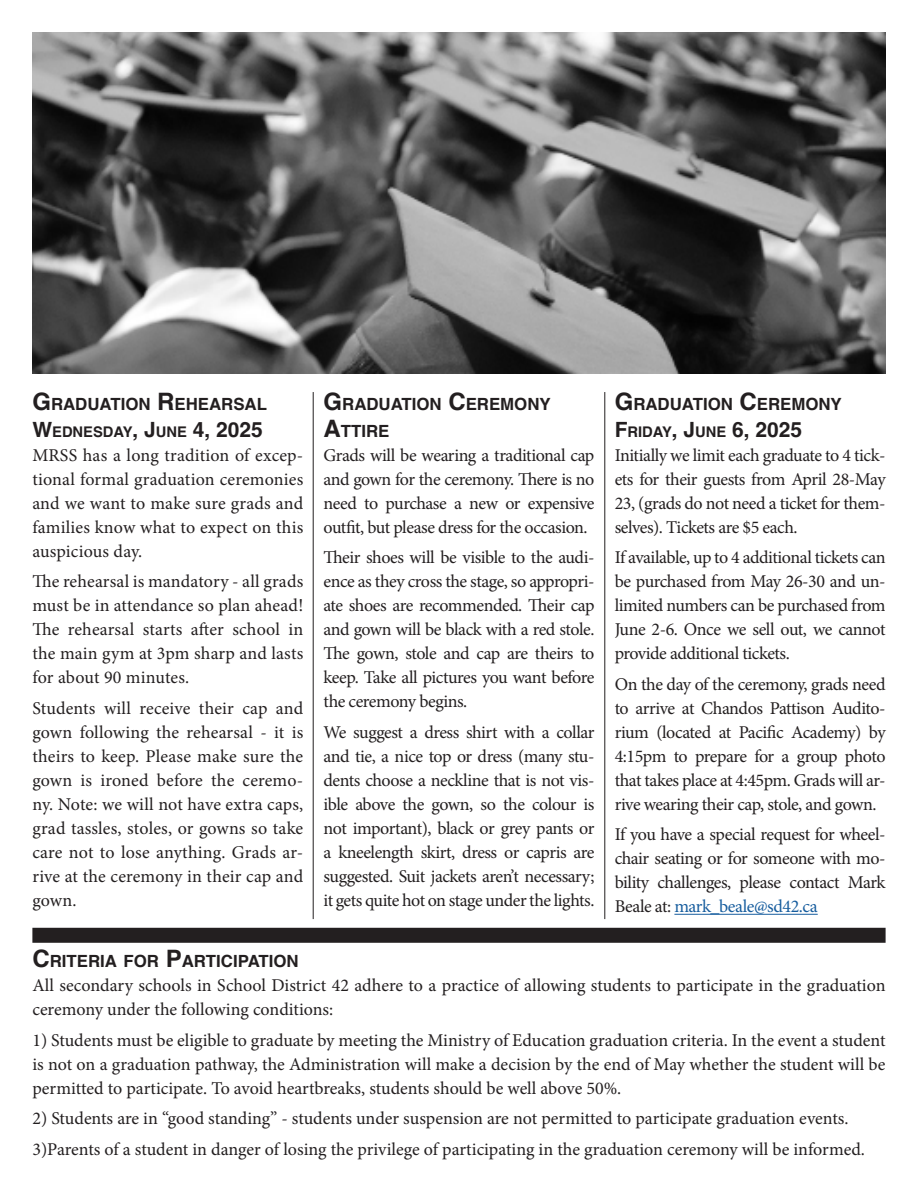
<style>
.page{position:relative;width:918px;height:1188px;background:#fff}
.page>*{position:absolute;margin:0;border:0;box-sizing:border-box;transform-origin:0 0}
.t1{font:700 21px "Helvetica";color:#231f20}
.t2{font:18px/24px "Minion Pro";letter-spacing:-.01em;color:#231f20;text-align:justify}
.t3{font:700 16.8px/27px "Helvetica";color:#231f20}
.t4{font:700 14.7px "Helvetica";color:#231f20}
.s1{font-size:24px}
.s2{font-size:21px}
.s3{font-size:14.7px}
.s4{color:#175d9e}
</style>
<div class="page">
<hr style="left:674px;top:914px;width:144px;height:1px;background:#175d9e">
<img style="left:32px;top:32px;width:854px;height:342px">
<hr style="left:313px;top:392px;width:1px;height:527px;background:#231f20">
<hr style="left:605px;top:392px;width:1px;height:527px;background:#231f20">
<div style="left:32px;top:928px;width:854px;height:15px;background:#231f20"></div>
<p class="t3" style="left:32px;top:392px;width:236px"><span class="s1">G</span>RADUATION <span class="s1">R</span> EHEARSAL</p>
<p class="t4" style="left:32px;top:423px;width:232px"><span class="s2">W</span>EDNESDAY<span class="s2">, J</span>UNE <span class="s2">4, 2025</span></p>
<p class="t2" style="left:32px;top:443px;width:272px">MRSS has a long tradition of excep&shy;tional formal graduation ceremonies and we want to make sure grads and families know what to expect on this auspicious day.</p>
<p class="t2" style="left:32px;top:570px;width:272px">The rehearsal is mandatory - all grads must be in attendance so plan ahead!<br>The rehearsal starts after school in the main gym at 3pm sharp and lasts for about 90 minutes.</p>
<p class="t2" style="left:32px;top:696px;width:272px">Students will receive their cap and gown following the rehearsal - it is theirs to keep. Please make sure the gown is ironed before the ceremo&shy;ny. Note: we will not have extra caps, grad tassles, stoles, or gowns so take care not to lose anything. Grads ar&shy;rive at the ceremony in their cap and gown.</p>
<p class="t3" style="left:324px;top:392px;width:229px"><span class="s1">G</span>RADUATION <span class="s1">C</span>EREMONY<br><span class="s1">A</span>TTIRE</p>
<p class="t2" style="left:324px;top:443px;width:272px">Grads will be wearing a traditional cap and gown for the ceremony. There is no need to purchase a new or expensive outfit, but please dress for the occasion.</p>
<p class="t2" style="left:324px;top:546px;width:272px">Their shoes will be visible to the audi&shy;ence as they cross the stage, so appropri&shy;ate shoes are recommended. Their cap and gown will be black with a red stole.<br>The gown, stole and cap are theirs to keep. Take all pictures you want before the ceremony begins.</p>
<p class="t2" style="left:324px;top:720px;width:272px">We suggest a dress shirt with a collar and tie, a nice top or dress (many stu&shy;dents choose a neckline that is not vis&shy;ible above the gown, so the colour is not important), black or grey pants or a kneelength skirt, dress or capris are suggested. Suit jackets aren’t necessary; it gets quite hot on stage under the lights.</p>
<p class="t3" style="left:615px;top:392px;width:229px"><span class="s1">G</span>RADUATION <span class="s1">C</span>EREMONY</p>
<p class="t1" style="left:615px;top:417px;width:189px">F<span class="s3">RIDAY</span>, J<span class="s3">UNE</span> 6, 2025</p>
<p class="t2" style="left:615px;top:443px;width:272px">Initially we limit each graduate to 4 tick&shy;ets for their guests from April 28-May 23, (grads do not need a ticket for them&shy;selves). Tickets are $5 each.</p>
<p class="t2" style="left:615px;top:546px;width:272px">If available, up to 4 additional tickets can be purchased from May 26-30 and un&shy;limited numbers can be purchased from June 2-6. Once we sell out, we cannot provide additional tickets.</p>
<p class="t2" style="left:615px;top:672px;width:272px">On the day of the ceremony, grads need to arrive at Chandos Pattison Audito&shy;rium (located at Pacific Academy) by 4:15pm to prepare for a group photo that takes place at 4:45pm. Grads will ar&shy;rive wearing their cap, stole, and gown.</p>
<p class="t2" style="left:615px;top:823px;width:272px">If you have a special request for wheel&shy;chair seating or for someone with mo&shy;bility challenges, please contact Mark Beale at: <span class="s4">mark_beale@sd42.ca</span></p>
<p class="t3" style="left:32px;top:950px;width:268px"><span class="s1">C</span>RITERIA FOR <span class="s1">P</span>ARTICIPATION</p>
<p class="t2" style="left:32px;top:974px;width:855px">All secondary schools in School District 42 adhere to a practice of allowing students to participate in the graduation ceremony under the following conditions:</p>
<p class="t2" style="left:32px;top:1028px;width:855px">1) Students must be eligible to graduate by meeting the Ministry of Education graduation criteria. In the event a student is not on a graduation pathway, the Administration will make a decision by the end of May whether the student will be permitted to participate. To avoid heartbreaks, students should be well above 50%.</p>
<p class="t2" style="left:32px;top:1103px;width:834px;line-height:30.5px">2) Students are in “good standing” - students under suspension are not permitted to participate graduation events.<br>3)Parents of a student in danger of losing the privilege of participating in the graduation ceremony will be informed.</p>
</div>
